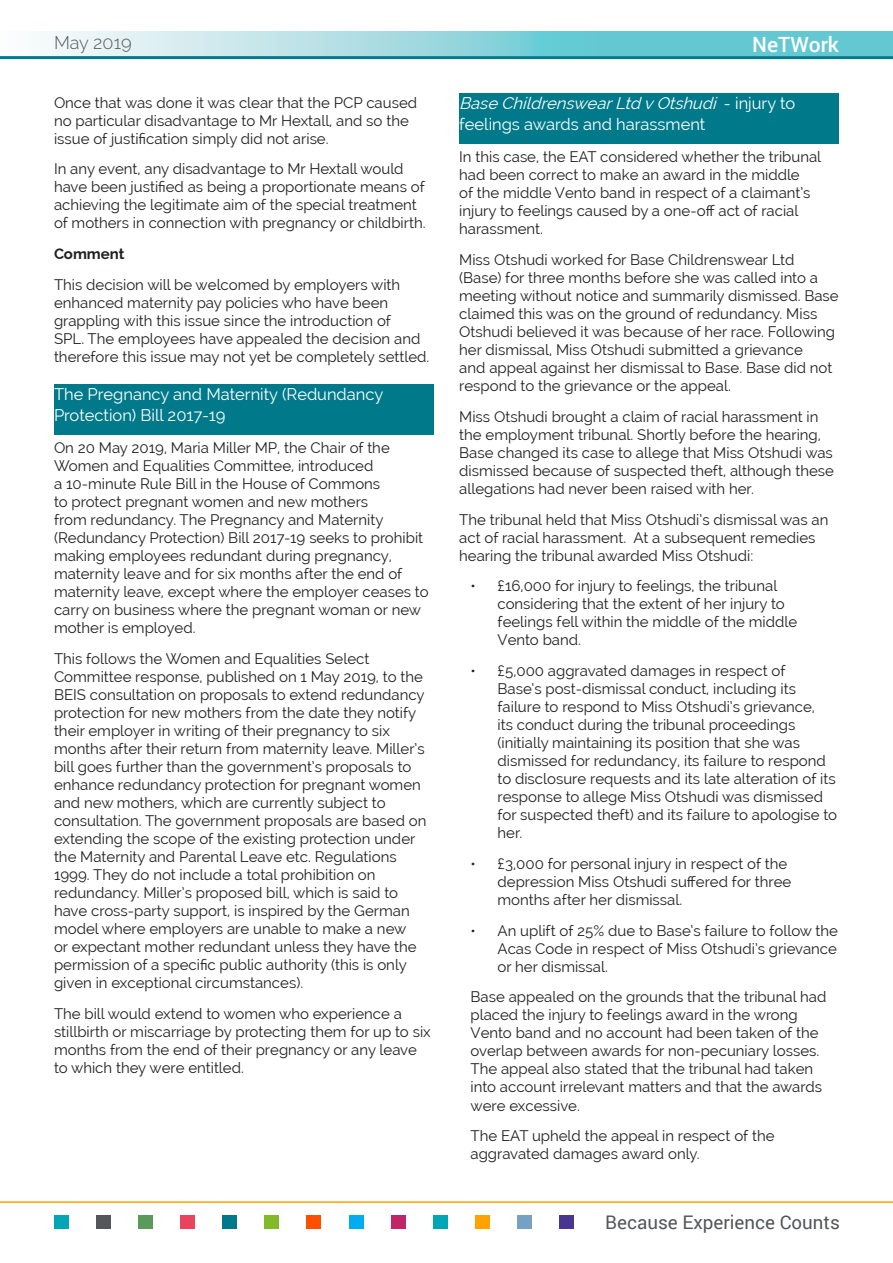
<style>
.page{position:relative;width:893px;height:1263px;background:#fff}
.page>*{position:absolute;margin:0;border:0;box-sizing:border-box;transform-origin:0 0}
.t1{font:500 21px "Roboto";color:#fff}
.t2{font:18.75px "Roboto";color:#54575a}
.t3{font:300 18px "Raleway";color:#54575a}
.t4{font:16.5px/21px "Raleway";color:#fff}
.t5{font:15px/18px "Raleway";color:#231f20}
.t6{font:700 15px "Raleway";color:#231f20}
.s1{font-style:italic}
</style>
<div class="page">
<hr style="left:0;top:56px;width:893px;height:3px;background:#007a8a">
<svg style="left:44px;top:31px;width:849px;height:25px;background:#97d8df"></svg>
<hr style="left:0;top:1201px;width:893px;height:2px;background:#ffa300">
<div style="left:559px;top:1215px;width:15px;height:14px;background:#483690"></div>
<div style="left:517px;top:1215px;width:14px;height:14px;background:#76a0c4"></div>
<div style="left:475px;top:1215px;width:14px;height:14px;background:#ffa300"></div>
<div style="left:433px;top:1215px;width:14px;height:14px;background:#00a5b6"></div>
<div style="left:391px;top:1215px;width:14px;height:14px;background:#c22567"></div>
<div style="left:349px;top:1215px;width:14px;height:14px;background:#00aeef"></div>
<div style="left:307px;top:1215px;width:14px;height:14px;background:#ff5000"></div>
<div style="left:265px;top:1215px;width:14px;height:14px;background:#82bb27"></div>
<div style="left:223px;top:1215px;width:14px;height:14px;background:#007a8a"></div>
<div style="left:181px;top:1215px;width:14px;height:14px;background:#ea4360"></div>
<div style="left:138px;top:1215px;width:15px;height:14px;background:#5a9a5a"></div>
<div style="left:96px;top:1215px;width:14px;height:14px;background:#54575a"></div>
<div style="left:54px;top:1215px;width:14px;height:14px;background:#00a5b6"></div>
<div style="left:54px;top:384px;width:380px;height:41px;background:#007a8a"></div>
<div style="left:54px;top:417px;width:380px;height:17px;background:#007a8a"></div>
<div style="left:459px;top:94px;width:380px;height:40px;background:#007a8a"></div>
<div style="left:459px;top:126px;width:380px;height:18px;background:#007a8a"></div>
<p class="t3" style="left:54px;top:32px;width:79px">May 2019</p>
<p class="t5" style="left:54px;top:93px;width:365px">Once that was done it was clear that the PCP caused no particular disadvantage to Mr Hextall, and so the issue of justification simply did not arise.</p>
<p class="t5" style="left:54px;top:160px;width:373px">In any event, any disadvantage to Mr Hextall would have been justified as being a proportionate means of achieving the legitimate aim of the special treatment of mothers in connection with pregnancy or childbirth.</p>
<p class="t6" style="left:54px;top:245px;width:72px">Comment</p>
<p class="t5" style="left:54px;top:276px;width:377px">This decision will be welcomed by employers with enhanced maternity pay policies who have been grappling with this issue since the introduction of<br>SPL. The employees have appealed the decision and therefore this issue may not yet be completely settled.</p>
<p class="t4" style="left:54px;top:384px;width:331px">The Pregnancy and Maternity (Redundancy<br>Protection) Bill 2017-19</p>
<p class="t5" style="left:54px;top:439px;width:376px">On 20 May 2019, Maria Miller MP, the Chair of the Women and Equalities Committee, introduced<br>a 10-minute Rule Bill in the House of Commons<br>to protect pregnant women and new mothers<br>from redundancy. The Pregnancy and Maternity (Redundancy Protection) Bill 2017-19 seeks to prohibit making employees redundant during pregnancy, maternity leave and for six months after the end of maternity leave, except where the employer ceases to carry on business where the pregnant woman or new mother is employed.</p>
<p class="t5" style="left:54px;top:650px;width:374px">This follows the Women and Equalities Select Committee response, published on 1 May 2019, to the BEIS consultation on proposals to extend redundancy protection for new mothers from the date they notify their employer in writing of their pregnancy to six months after their return from maternity leave. Miller’s bill goes further than the government’s proposals to enhance redundancy protection for pregnant women and new mothers, which are currently subject to consultation. The government proposals are based on extending the scope of the existing protection under the Maternity and Parental Leave etc. Regulations 1999. They do not include a total prohibition on redundancy. Miller’s proposed bill, which is said to have cross-party support, is inspired by the German model where employers are unable to make a new<br>or expectant mother redundant unless they have the permission of a specific public authority (this is only given in exceptional circumstances).</p>
<p class="t5" style="left:54px;top:1004px;width:378px">The bill would extend to women who experience a stillbirth or miscarriage by protecting them for up to six months from the end of their pregnancy or any leave to which they were entitled.</p>
<h1 class="t1" style="left:752px;top:29px;width:88px">NeTWork</h1>
<p class="t4" style="left:459px;top:93px;width:337px"><span class="s1">Base ChildrenswearLtd vOtshudi</span> - i nj u r y t o feelings awards and harassment</p>
<p class="t5" style="left:459px;top:148px;width:363px">In this case, the EAT considered whether the tribunal had been correct to make an award in the middle<br>of the middle Vento band in respect of a claimant’s injury to feelings caused by a one-off act of racial harassment.</p>
<p class="t5" style="left:459px;top:251px;width:381px">Miss Otshudi worked for Base Childrenswear Ltd (Base) for three months before she was called into a meeting without notice and summarily dismissed. Base claimed this was on the ground of redundancy. Miss Otshudi believed it was because of her race. Following her dismissal, Miss Otshudi submitted a grievance<br>and appeal against her dismissal to Base. Base did not respond to the grievance or the appeal.</p>
<p class="t5" style="left:459px;top:408px;width:376px">Miss Otshudi brought a claim of racial harassment in the employment tribunal. Shortly before the hearing, Base changed its case to allege that Miss Otshudi was dismissed because of suspected theft, although these allegations had never been raised with her.</p>
<p class="t5" style="left:459px;top:510px;width:371px">The tribunal held that Miss Otshudi’s dismissal was an act of racial harassment. At a subsequent remedies hearing the tribunal awarded Miss Otshudi:</p>
<p class="t5" style="left:497px;top:577px;width:301px;text-indent:-27px">• £16,000 for injury to feelings, the tribunal considering that the extent of her injury to feelings fell within the middle of the middle Vento band.</p>
<p class="t5" style="left:497px;top:662px;width:341px;text-indent:-27px">• £5,000 aggravated damages in respect of<br>Base’s post-dismissal conduct, including its failure to respond to Miss Otshudi’s grievance,<br>its conduct during the tribunal proceedings (initially maintaining its position that she was dismissed for redundancy, its failure to respond to disclosure requests and its late alteration of its response to allege Miss Otshudi was dismissed for suspected theft) and its failure to apologise to her.</p>
<p class="t5" style="left:497px;top:855px;width:295px;text-indent:-27px">• £3,000 for personal injury in respect of the depression Miss Otshudi suffered for three months after her dismissal.</p>
<p class="t5" style="left:497px;top:921px;width:342px;text-align:justify;text-indent:-27px">• An uplift of 25% due to Base’s failure to follow the Acas Code in respect of Miss Otshudi’s grievance or her dismissal.</p>
<p class="t5" style="left:470px;top:988px;width:357px">Base appealed on the grounds that the tribunal had placed the injury to feelings award in the wrong Vento band and no account had been taken of the overlap between awards for non-pecuniary losses.<br>The appeal also stated that the tribunal had taken into account irrelevant matters and that the awards were excessive.</p>
<p class="t5" style="left:470px;top:1127px;width:305px">The EAT upheld the appeal in respect of the aggravated damages award only.</p>
<p class="t2" style="left:605px;top:1209px;width:236px">Because Experience Counts</p>
</div>
